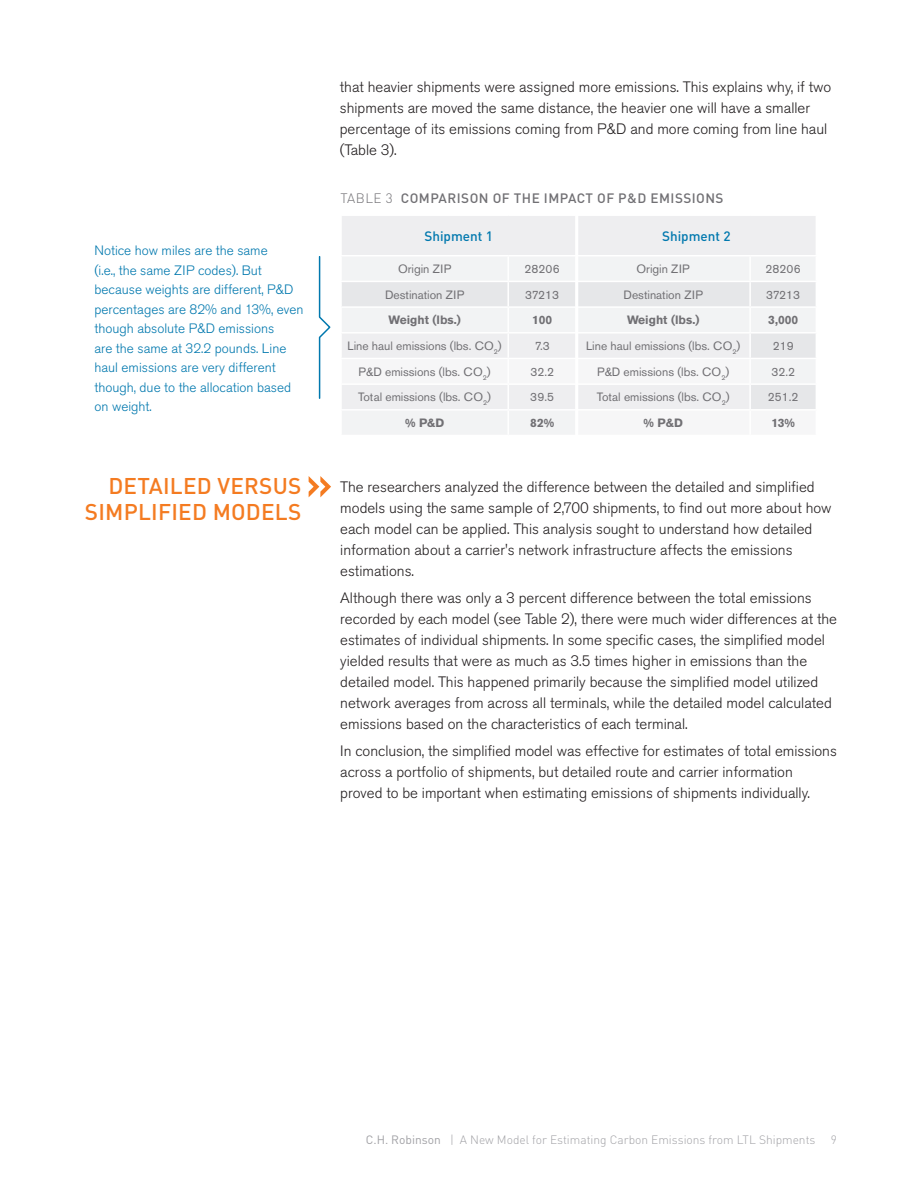
<style>
.page{position:relative;width:918px;height:1188px;background:#fff}
.page>*{position:absolute;margin:0;border:0;box-sizing:border-box;transform-origin:0 0}
.Second_Paragraph_WP{font:500 22.5px/25.5px "DIN Pro";letter-spacing:.01em;color:#f47b21;text-align:right}
.Second_Paragraph_WP-2{font:300 15px/21px "Akzidenz Grotesk Pro";color:#231f20}
.Second_Paragraph_WP-3{font:300 13.5px/19.5px "Akzidenz Grotesk Pro";color:#0078ae}
.Chart_Graph_Head_WP{font:500 13.5px "DIN Pro";letter-spacing:.035em;color:#717074}
.Second_Paragraph_WP-4{font:500 13.5px "DIN Pro";color:#0078ae}
.Second_Paragraph_WP-5{font:12px "Akzidenz Grotesk Pro";color:#717074}
.t1{font:300 12px "DIN Pro";color:#a1a1a5}
.Second_Paragraph_WP-6{font:700 12px "Akzidenz Grotesk Pro";color:#717074}
.s1{font-weight:300}
.s2{font-weight:400}
</style>
<div class="page">
<div style="left:342px;top:216px;width:474px;height:39px;background:#eeeef0"></div>
<svg style="left:342px;top:257px;width:474px;height:177px"></svg>
<hr style="left:575px;top:212px;width:3px;height:227px;background:#fff">
<svg style="left:318px;top:256px;width:13px;height:143px"></svg>
<svg style="left:309px;top:476px;width:22px;height:21px"></svg>
<p class="Second_Paragraph_WP-3" style="left:94px;top:241px;width:211px">Notice how miles are the same<br>(i.e., the same ZIP codes). But because weights are different, P&amp;D percentages are 82% and 13%, even though absolute P&amp;D emissions<br>are the same at 32.2 pounds. Line haul emissions are very different though, due to the allocation based on weight.</p>
<p class="Second_Paragraph_WP" style="left:85px;top:473px;width:218px">DETAILED VERSUS<br>SIMPLIFIED MODELS</p>
<p class="Second_Paragraph_WP-2" style="left:340px;top:77px;width:493px">that heavier shipments were assigned more emissions. This explains why, if two shipments are moved the same distance, the heavier one will have a smaller percentage of its emissions coming from P&amp;D and more coming from line haul (Table 3).</p>
<p class="Chart_Graph_Head_WP" style="left:340px;top:189px;width:385px"><span class="s1">TABLE 3</span> COMPARISON OF THE IMPACT OF P&amp;D EMISSIONS</p>
<p class="Second_Paragraph_WP-4" style="left:424px;top:227px;width:70px">Shipment 1</p>
<p class="Second_Paragraph_WP-4" style="left:662px;top:227px;width:70px">Shipment 2</p>
<p class="Second_Paragraph_WP-5" style="left:398px;top:261px;width:55px">Origin ZIP</p>
<p class="Second_Paragraph_WP-5" style="left:525px;top:261px;width:37px">28206</p>
<p class="Second_Paragraph_WP-5" style="left:637px;top:261px;width:55px">Origin ZIP</p>
<p class="Second_Paragraph_WP-5" style="left:766px;top:261px;width:37px">28206</p>
<p class="Second_Paragraph_WP-5" style="left:385px;top:287px;width:81px">Destination ZIP</p>
<p class="Second_Paragraph_WP-5" style="left:525px;top:287px;width:35px">37213</p>
<p class="Second_Paragraph_WP-5" style="left:624px;top:287px;width:81px">Destination ZIP</p>
<p class="Second_Paragraph_WP-5" style="left:766px;top:287px;width:35px">37213</p>
<p class="Second_Paragraph_WP-6" style="left:388px;top:312px;width:74px">Weight (lbs.)</p>
<p class="Second_Paragraph_WP-6" style="left:532px;top:312px;width:21px">100</p>
<p class="Second_Paragraph_WP-6" style="left:627px;top:312px;width:74px">Weight (lbs.)</p>
<p class="Second_Paragraph_WP-6" style="left:768px;top:312px;width:31px">3,000</p>
<p class="Second_Paragraph_WP-5" style="left:347px;top:338px;width:156px">Line haul emissions (lbs. CO<sub>2</sub>)</p>
<p class="Second_Paragraph_WP-5" style="left:535px;top:338px;width:16px">7.3</p>
<p class="Second_Paragraph_WP-5" style="left:586px;top:338px;width:156px">Line haul emissions (lbs. CO<sub>2</sub>)</p>
<p class="Second_Paragraph_WP-5" style="left:773px;top:338px;width:22px">219</p>
<p class="Second_Paragraph_WP-5" style="left:359px;top:364px;width:134px">P&amp;D emissions (lbs. CO<sub>2</sub>)</p>
<p class="Second_Paragraph_WP-5" style="left:530px;top:364px;width:25px">32.2</p>
<p class="Second_Paragraph_WP-5" style="left:597px;top:364px;width:134px">P&amp;D emissions (lbs. CO<sub>2</sub>)</p>
<p class="Second_Paragraph_WP-5" style="left:771px;top:364px;width:25px">32.2</p>
<p class="Second_Paragraph_WP-5" style="left:358px;top:390px;width:134px">Total emissions (lbs. CO<sub>2</sub>)</p>
<p class="Second_Paragraph_WP-5" style="left:530px;top:390px;width:25px">39.5</p>
<p class="Second_Paragraph_WP-5" style="left:597px;top:390px;width:134px">Total emissions (lbs. CO<sub>2</sub>)</p>
<p class="Second_Paragraph_WP-5" style="left:768px;top:390px;width:32px">251.2</p>
<p class="Second_Paragraph_WP-6" style="left:405px;top:415px;width:41px">% P&amp;D</p>
<p class="Second_Paragraph_WP-6" style="left:530px;top:415px;width:25px">82%</p>
<p class="Second_Paragraph_WP-6" style="left:644px;top:415px;width:41px">% P&amp;D</p>
<p class="Second_Paragraph_WP-6" style="left:772px;top:415px;width:25px">13%</p>
<p class="Second_Paragraph_WP-2" style="left:340px;top:476px;width:493px">The researchers analyzed the difference between the detailed and simplified models using the same sample of 2,700 shipments, to find out more about how each model can be applied. This analysis sought to understand how detailed information about a carrier's network infrastructure affects the emissions estimations.</p>
<p class="Second_Paragraph_WP-2" style="left:340px;top:587px;width:498px">Although there was only a 3 percent difference between the total emissions recorded by each model (see Table 2), there were much wider differences at the estimates of individual shipments. In some specific cases, the simplified model yielded results that were as much as 3.5 times higher in emissions than the detailed model. This happened primarily because the simplified model utilized network averages from across all terminals, while the detailed model calculated emissions based on the characteristics of each terminal.</p>
<p class="Second_Paragraph_WP-2" style="left:340px;top:740px;width:498px">In conclusion, the simplified model was effective for estimates of total emissions across a portfolio of shipments, but detailed route and carrier information proved to be important when estimating emissions of shipments individually.</p>
<p class="t1" style="left:366px;top:1131px;width:451px"><span class="s2">C.H. Robinson</span> | A New Model for Estimating Carbon Emissions from LTL Shipments</p>
<p class="t1" style="left:831px;top:1131px;width:8px">9</p>
</div>
